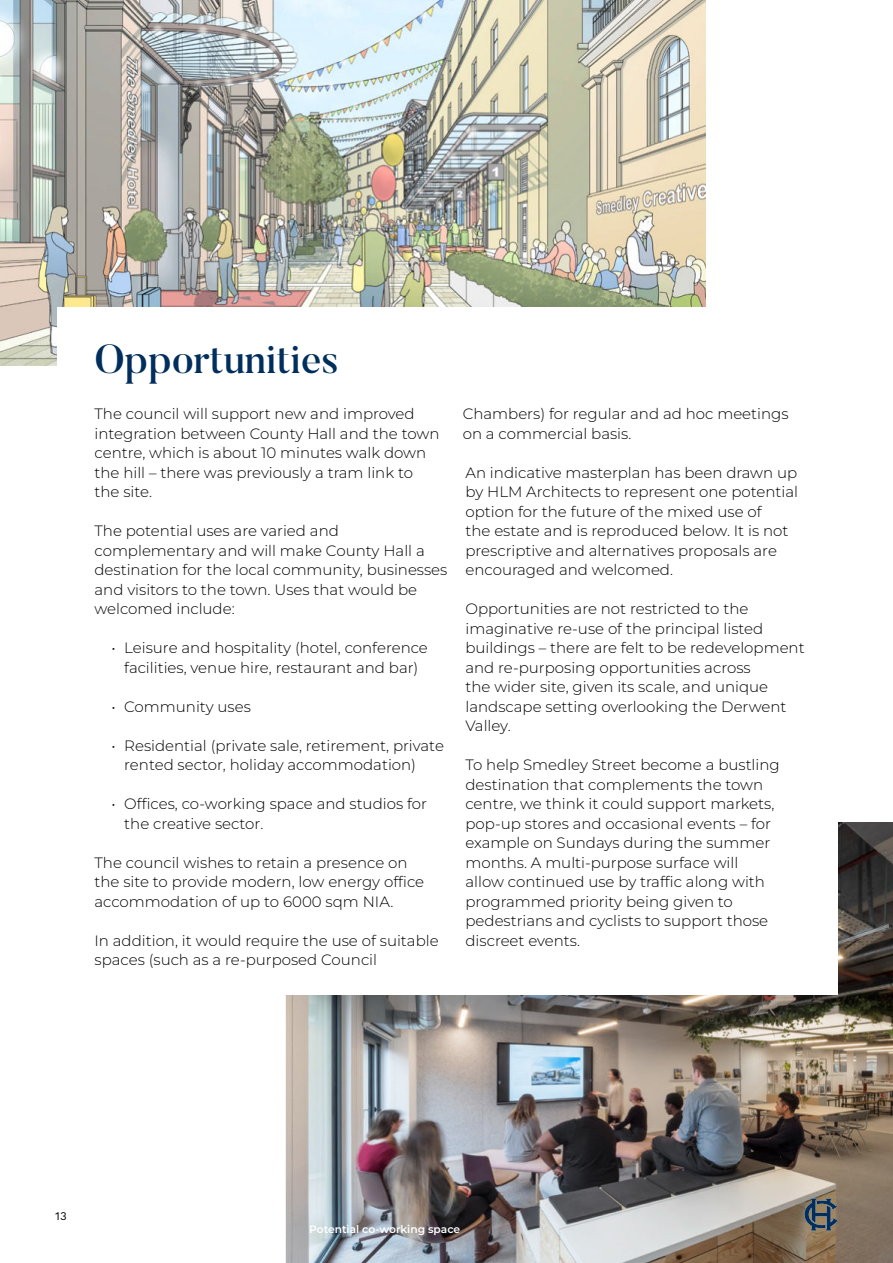
<style>
.page{position:relative;width:893px;height:1263px;background:#fff}
.page>*{position:absolute;margin:0;border:0;box-sizing:border-box;transform-origin:0 0}
.t1{font:500 40.35px "Butler";color:#002e5d}
.t2{font:300 15px/19.5px "Montserrat";color:#000}
.t3{font:11.55px "Work Sans";color:#000}
.t4{font:600 10.65px "Montserrat";color:#fff}
</style>
<div class="page">
<img style="left:0;top:0;width:705px;height:366px">
<img style="left:285px;top:822px;width:608px;height:441px">
<div style="left:58px;top:308px;width:780px;height:687px;background:#fff"></div>
<svg style="left:804px;top:1198px;width:34px;height:32px"></svg>
<h1 class="t1" style="left:95px;top:342px;width:246px">Opportunities</h1>
<p class="t2" style="left:95px;top:404px;width:346px">The council will support new and improved integration between County Hall and the town centre, which is about 10 minutes walk down the hill – there was previously a tram link to the site.</p>
<p class="t2" style="left:95px;top:521px;width:354px">The potential uses are varied and complementary and will make County Hall a destination for the local community, businesses and visitors to the town. Uses that would be welcomed include:</p>
<p class="t2" style="left:112px;top:638px;width:318px;text-align:center">• Leisure and hospitality (hotel, conference facilities, venue hire, restaurant and bar)</p>
<p class="t2" style="left:112px;top:696px;width:141px">• Community uses</p>
<p class="t2" style="left:124px;top:735px;width:321px;text-indent:-13px">• Residential (private sale, retirement, private rented sector, holiday accommodation)</p>
<p class="t2" style="left:124px;top:794px;width:304px;text-indent:-13px">• Offices, co-working space and studios for the creative sector.</p>
<p class="t2" style="left:95px;top:852px;width:331px">The council wishes to retain a presence on the site to provide modern, low energy office accommodation of up to 6000 sqm NIA.</p>
<p class="t2" style="left:95px;top:930px;width:346px">In addition, it would require the use of suitable spaces (such as a re-purposed Council</p>
<p class="t2" style="left:463px;top:404px;width:327px">Chambers) for regular and ad hoc meetings on a commercial basis.</p>
<p class="t2" style="left:465px;top:462px;width:334px">An indicative masterplan has been drawn up by HLM Architects to represent one potential option for the future of the mixed use of<br>the estate and is reproduced below. It is not prescriptive and alternatives proposals are encouraged and welcomed.</p>
<p class="t2" style="left:465px;top:599px;width:341px">Opportunities are not restricted to the imaginative re-use of the principal listed buildings – there are felt to be redevelopment and re-purposing opportunities across<br>the wider site, given its scale, and unique landscape setting overlooking the Derwent Valley.</p>
<p class="t2" style="left:465px;top:755px;width:316px">To help Smedley Street become a bustling destination that complements the town centre, we think it could support markets, pop-up stores and occasional events – for example on Sundays during the summer months. A multi-purpose surface will allow continued use by traffic along with programmed priority being given to pedestrians and cyclists to support those discreet events.</p>
<p class="t3" style="left:55px;top:1209px;width:13px">13</p>
<p class="t4" style="left:309px;top:1225px;width:153px">Potential co-working space</p>
</div>
